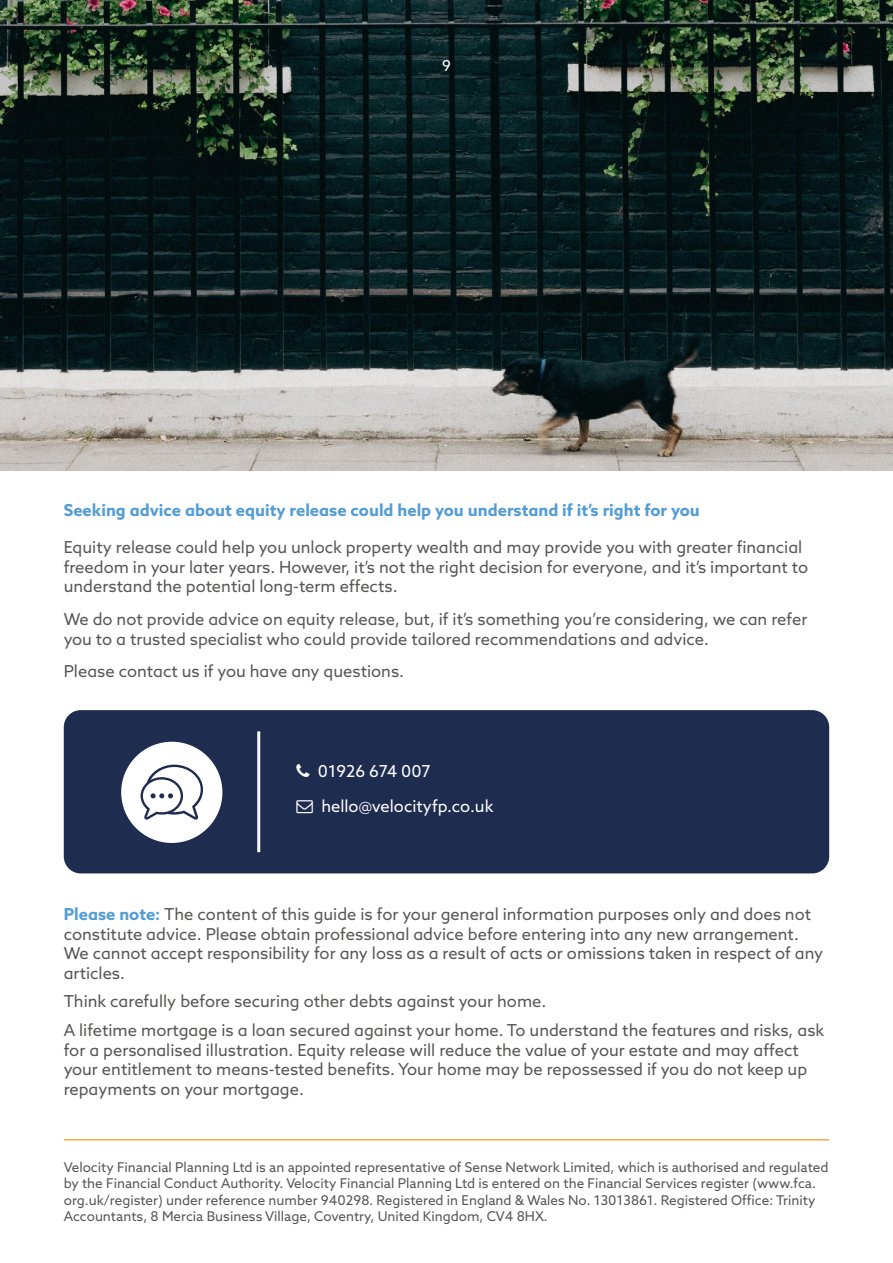
<style>
.page{position:relative;width:893px;height:1263px;background:#fff}
.page>*{position:absolute;margin:0;border:0;box-sizing:border-box;transform-origin:0 0}
.t1{font:16.5px/19.8px "Azo Sans";color:#575756}
.t2{font:700 16.5px "Azo Sans";color:#539cd5}
.t3{font:16.5px "Azo Sans";color:#fff}
.t4{font:15px "Azo Sans";color:#fff}
.t5{font:13.5px/16.2px "Azo Sans";color:#575756}
.s1{font-weight:700;color:#539cd5}
</style>
<div class="page">
<img style="left:0;top:0;width:893px;height:471px">
<div style="left:64px;top:710px;width:765px;height:163px;background:#1e2c4f;border-radius:17px"></div>
<hr style="left:257px;top:731px;width:3px;height:121px;background:#fff">
<div style="left:121px;top:742px;width:101px;height:101px;background:#fff;border-radius:50%"></div>
<svg style="left:141px;top:765px;width:62px;height:55px"></svg>
<hr style="left:64px;top:1139px;width:765px;height:1px;background:#f9af45">
<p class="t4" style="left:442px;top:56px;width:10px">9</p>
<p class="t2" style="left:64px;top:499px;width:637px">Seeking advice about equity release could help you understand if it’s right for you</p>
<p class="t1" style="left:64px;top:537px;width:746px">Equity release could help you unlock property wealth and may provide you with greater financial freedom in your later years. However, it’s not the right decision for everyone, and it’s important to understand the potential long-term effects.</p>
<p class="t1" style="left:64px;top:609px;width:745px">We do not provide advice on equity release, but, if it’s something you’re considering, we can refer you to a trusted specialist who could provide tailored recommendations and advice.</p>
<p class="t1" style="left:64px;top:661px;width:342px">Please contact us if you have any questions.</p>
<p class="t3" style="left:318px;top:761px;width:114px">01926 674 007</p>
<p class="t3" style="left:321px;top:796px;width:174px">hello@velocityfp.co.uk</p>
<p class="t1" style="left:64px;top:904px;width:761px"><span class="s1">Please note:</span> The content of this guide is for your general information purposes only and does not constitute advice. Please obtain professional advice before entering into any new arrangement.<br>We cannot accept responsibility for any loss as a result of acts or omissions taken in respect of any articles.</p>
<p class="t1" style="left:64px;top:987px;width:762px;line-height:28.3px">Think carefully before securing other debts against your home.<br>A lifetime mortgage is a loan secured against your home. To understand the features and risks, ask</p>
<p class="t1" style="left:64px;top:1039px;width:745px">for a personalised illustration. Equity release will reduce the value of your estate and may affect your entitlement to means-tested benefits. Your home may be repossessed if you do not keep up repayments on your mortgage.</p>
<p class="t5" style="left:64px;top:1159px;width:766px">Velocity Financial Planning Ltd is an appointed representative of Sense Network Limited, which is authorised and regulated by the Financial Conduct Authority. Velocity Financial Planning Ltd is entered on the Financial Services register (www.fca. org.uk/register) under reference number 940298. Registered in England &amp; Wales No. 13013861. Registered Office: Trinity Accountants, 8 Mercia Business Village, Coventry, United Kingdom, CV4 8HX.</p>
</div>
